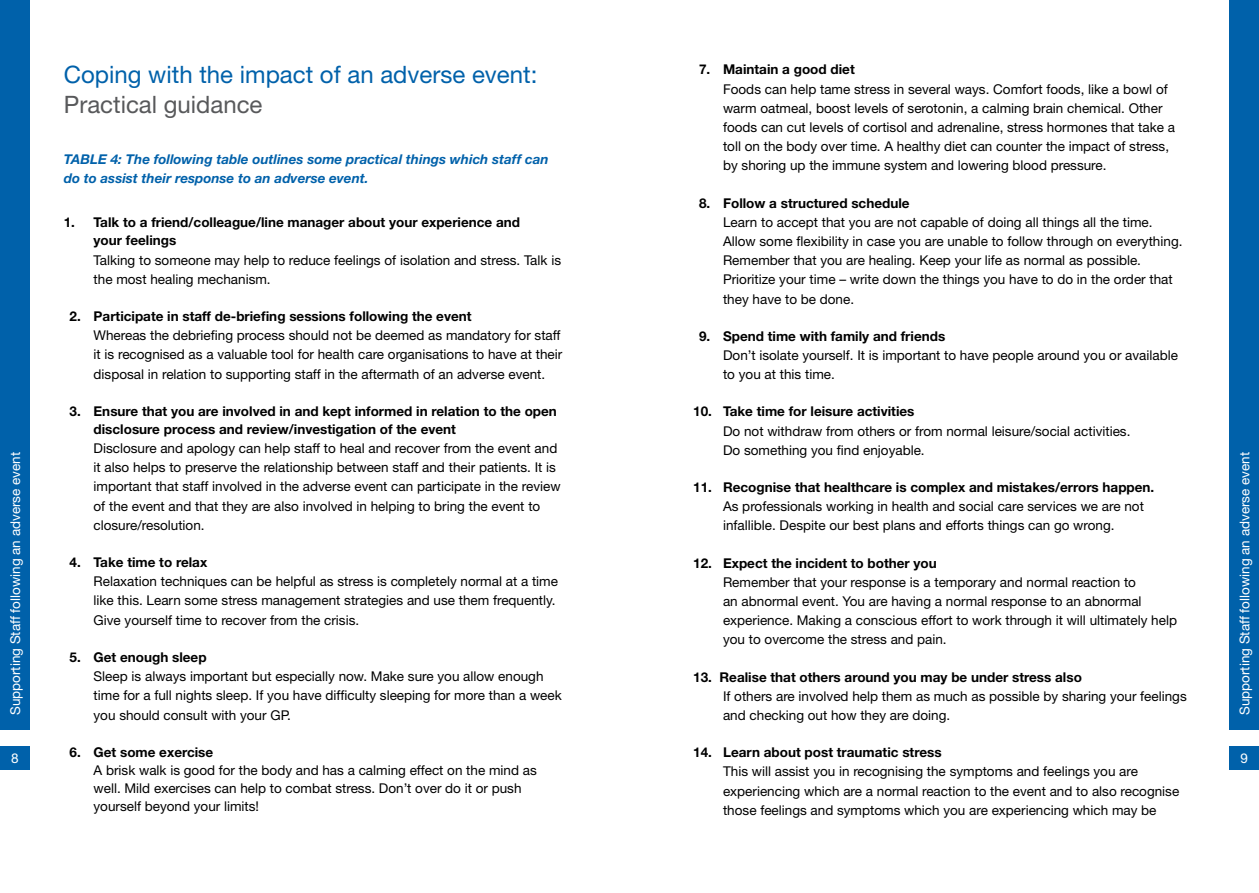
<style>
.page{position:relative;width:1259px;height:893px;background:#fff}
.page>*{position:absolute;margin:0;border:0;box-sizing:border-box;transform-origin:0 0}
.t1{font:24px "Helvetica Neue LT";color:#0061aa}
.t2{font:24px "Helvetica Neue LT";color:#58595b}
.t3{font:13.5px/19.2px "Helvetica Neue LT";color:#000}
.t4{font:700 13.5px/18px "Helvetica Neue LT";color:#000}
.t5{font:italic 700 13.5px/19.2px "Helvetica Neue LT";color:#0061aa}
.t6{font:13.5px "Helvetica Neue LT";color:#fff}
</style>
<div class="page">
<div style="left:0;top:0;width:30px;height:729px;background:#0061aa"></div>
<div style="left:0;top:746px;width:30px;height:24px;background:#0061aa"></div>
<div style="left:1229px;top:0;width:30px;height:729px;background:#0061aa"></div>
<div style="left:1229px;top:746px;width:30px;height:24px;background:#0061aa"></div>
<p class="t6" style="left:7px;top:715px;width:265px;rotate:-90deg">Supporting Staff following an adverse event</p>
<p class="t6" style="left:11px;top:750px;width:9px">8</p>
<h1 class="t1" style="left:64px;top:60px;width:475px">Coping with the impact of an adverse event:</h1>
<h1 class="t2" style="left:64px;top:90px;width:200px">Practical guidance</h1>
<p class="t5" style="left:64px;top:149px;width:486px">TABLE 4: The following table outlines some practical things which staff can do to assist their response to an adverse event.</p>
<p class="t4" style="left:94px;top:213px;width:428px;text-indent:-30px">1. Talk to a friend/colleague/line manager about your experience and your feelings</p>
<p class="t3" style="left:94px;top:250px;width:469px">Talking to someone may help to reduce feelings of isolation and stress. Talk is the most healing mechanism.</p>
<p class="t4" style="left:70px;top:307px;width:403px">2. Participate in staff de-briefing sessions following the event</p>
<p class="t3" style="left:94px;top:326px;width:470px">Whereas the debriefing process should not be deemed as mandatory for staff it is recognised as a valuable tool for health care organisations to have at their disposal in relation to supporting staff in the aftermath of an adverse event.</p>
<p class="t4" style="left:94px;top:402px;width:465px;text-indent:-24px">3. Ensure that you are involved in and kept informed in relation to the open disclosure process and review/investigation of the event</p>
<p class="t3" style="left:94px;top:438px;width:468px">Disclosure and apology can help staff to heal and recover from the event and it also helps to preserve the relationship between staff and their patients. It is important that staff involved in the adverse event can participate in the review of the event and that they are also involved in helping to bring the event to closure/resolution.</p>
<p class="t4" style="left:70px;top:553px;width:139px">4. Take time to relax</p>
<p class="t3" style="left:94px;top:572px;width:466px">Relaxation techniques can be helpful as stress is completely normal at a time like this. Learn some stress management strategies and use them frequently.<br>Give yourself time to recover from the crisis.</p>
<p class="t4" style="left:70px;top:648px;width:139px">5. Get enough sleep</p>
<p class="t3" style="left:94px;top:666px;width:470px">Sleep is always important but especially now. Make sure you allow enough time for a full nights sleep. If you have difficulty sleeping for more than a week you should consult with your GP.</p>
<p class="t4" style="left:70px;top:743px;width:145px">6. Get some exercise</p>
<p class="t3" style="left:94px;top:761px;width:445px;line-height:18px">A brisk walk is good for the body and has a calming effect on the mind as well. Mild exercises can help to combat stress. Don’t over do it or push yourself beyond your limits!</p>
<p class="t4" style="left:699px;top:60px;width:157px">7. Maintain a good diet</p>
<p class="t3" style="left:723px;top:79px;width:453px">Foods can help tame stress in several ways. Comfort foods, like a bowl of warm oatmeal, boost levels of serotonin, a calming brain chemical. Other foods can cut levels of cortisol and adrenaline, stress hormones that take a toll on the body over time. A healthy diet can counter the impact of stress, by shoring up the immune system and lowering blood pressure.</p>
<p class="t4" style="left:699px;top:193px;width:212px">8. Follow a structured schedule</p>
<p class="t3" style="left:723px;top:212px;width:461px">Learn to accept that you are not capable of doing all things all the time.<br>Allow some flexibility in case you are unable to follow through on everything.<br>Remember that you are healing. Keep your life as normal as possible.<br>Prioritize your time – write down the things you have to do in the order that they have to be done.</p>
<p class="t4" style="left:699px;top:327px;width:248px">9. Spend time with family and friends</p>
<p class="t3" style="left:723px;top:345px;width:456px">Don’t isolate yourself. It is important to have people around you or available to you at this time.</p>
<p class="t4" style="left:693px;top:402px;width:223px">10. Take time for leisure activities</p>
<p class="t3" style="left:723px;top:421px;width:409px">Do not withdraw from others or from normal leisure/social activities.<br>Do something you find enjoyable.</p>
<p class="t4" style="left:693px;top:478px;width:462px">11. Recognise that healthcare is complex and mistakes/errors happen.</p>
<p class="t3" style="left:723px;top:496px;width:422px">As professionals working in health and social care services we are not infallible. Despite our best plans and efforts things can go wrong.</p>
<p class="t4" style="left:693px;top:553px;width:245px">12. Expect the incident to bother you</p>
<p class="t3" style="left:723px;top:572px;width:455px">Remember that your response is a temporary and normal reaction to<br>an abnormal event. You are having a normal response to an abnormal experience. Making a conscious effort to work through it will ultimately help you to overcome the stress and pain.</p>
<p class="t4" style="left:693px;top:667px;width:390px">13. Realise that others around you may be under stress also</p>
<p class="t3" style="left:723px;top:686px;width:465px">If others are involved help them as much as possible by sharing your feelings and checking out how they are doing.</p>
<p class="t4" style="left:693px;top:743px;width:250px">14. Learn about post traumatic stress</p>
<p class="t3" style="left:723px;top:762px;width:458px">This will assist you in recognising the symptoms and feelings you are experiencing which are a normal reaction to the event and to also recognise those feelings and symptoms which you are experiencing which may be</p>
<p class="t6" style="left:1236px;top:715px;width:265px;rotate:-90deg">Supporting Staff following an adverse event</p>
<p class="t6" style="left:1240px;top:750px;width:9px">9</p>
</div>
